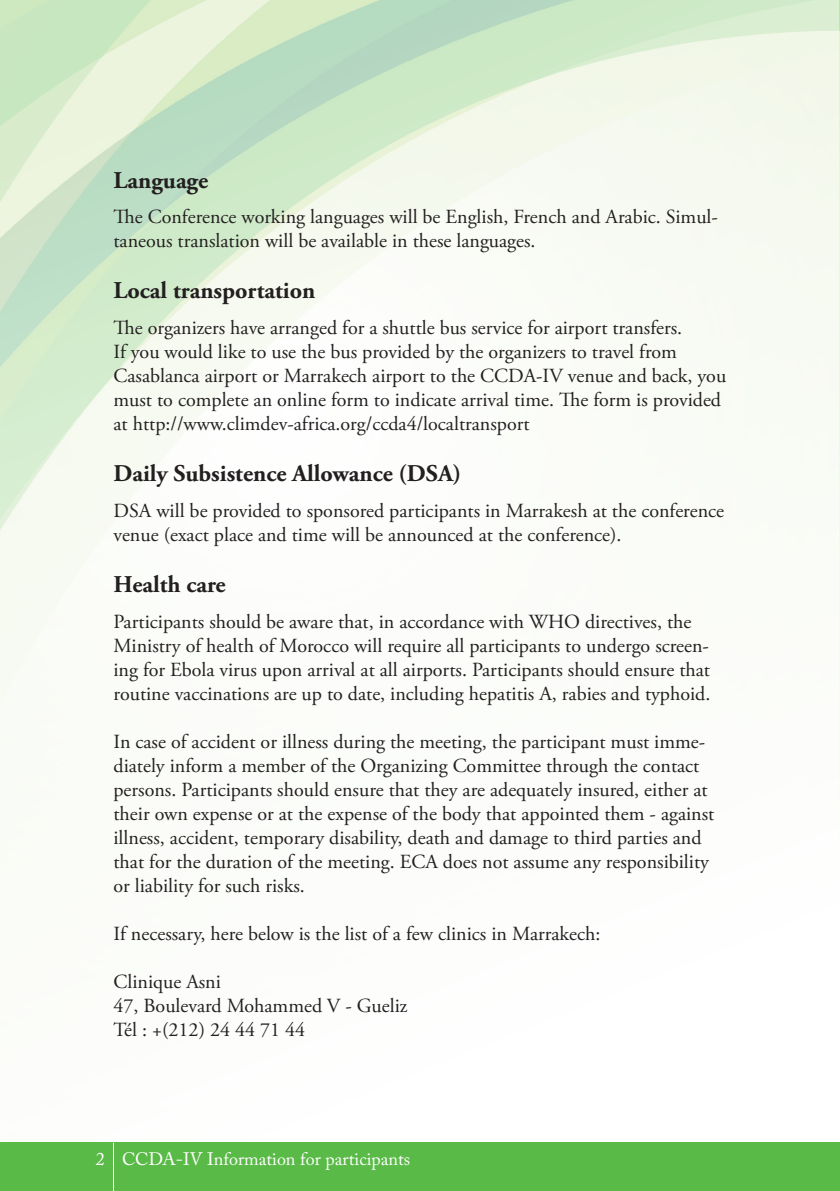
<style>
.page{position:relative;width:840px;height:1191px;background:#fff}
.page>*{position:absolute;margin:0;border:0;box-sizing:border-box;transform-origin:0 0}
.t1{font:700 24px "Adobe Garamond Pro";color:#231f20}
.t2{font:20px/24px "Adobe Garamond Pro";color:#231f20}
.t3{font:18px "Adobe Caslon Pro";color:#fff}
</style>
<div class="page">
<img style="left:0;top:0;width:839px;height:704px">
<div style="left:0;top:1142px;width:839px;height:49px;background:#5aba47"></div>
<hr style="left:113px;top:1142px;width:1px;height:49px;background:#fff">
<p class="t1" style="left:113px;top:166px;width:96px">Language</p>
<p class="t2" style="left:113px;top:205px;width:605px">The Conference working languages will be English, French and Arabic. Simul&shy;taneous translation will be available in these languages.</p>
<p class="t1" style="left:113px;top:277px;width:203px">Local transportation</p>
<p class="t2" style="left:113px;top:316px;width:614px">The organizers have arranged for a shuttle bus service for airport transfers.<br>If you would like to use the bus provided by the organizers to travel from Casablanca airport or Marrakech airport to the CCDA-IV venue and back, you must to complete an online form to indicate arrival time. The form is provided at http://www.climdev-africa.org/ccda4/localtransport</p>
<p class="t1" style="left:113px;top:460px;width:349px">Daily Subsistence Allowance (DSA)</p>
<p class="t2" style="left:113px;top:499px;width:611px">DSA will be provided to sponsored participants in Marrakesh at the conference venue (exact place and time will be announced at the conference).</p>
<p class="t1" style="left:113px;top:570px;width:114px">Health care</p>
<p class="t2" style="left:113px;top:610px;width:598px">Participants should be aware that, in accordance with WHO directives, the Ministry of health of Morocco will require all participants to undergo screen&shy;ing for Ebola virus upon arrival at all airports. Participants should ensure that routine vaccinations are up to date, including hepatitis A, rabies and typhoid.</p>
<p class="t2" style="left:113px;top:730px;width:602px">In case of accident or illness during the meeting, the participant must imme&shy;diately inform a member of the Organizing Committee through the contact persons. Participants should ensure that they are adequately insured, either at their own expense or at the expense of the body that appointed them - against illness, accident, temporary disability, death and damage to third parties and that for the duration of the meeting. ECA does not assume any responsibility or liability for such risks.</p>
<p class="t2" style="left:113px;top:922px;width:488px">If necessary, here below is the list of a few clinics in Marrakech:</p>
<p class="t2" style="left:113px;top:970px;width:295px">Clinique Asni<br>47, Boulevard Mohammed V - Gueliz<br>Tél : +(212) 24 44 71 44</p>
<p class="t3" style="left:96px;top:1148px;width:315px">2 <sup>2</sup>CCDA-IV Information for participants</p>
</div>
